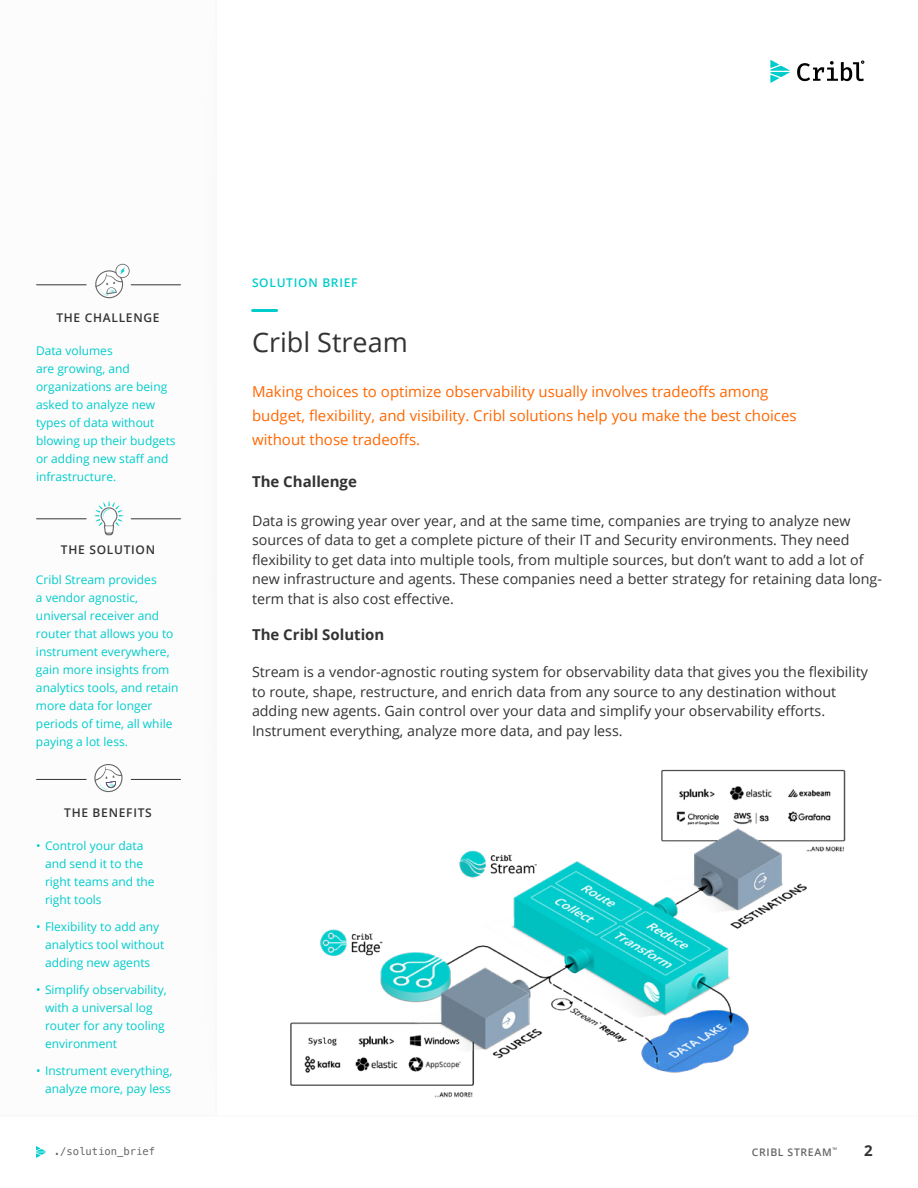
<style>
.page{position:relative;width:918px;height:1188px;background:#fff}
.page>*{position:absolute;margin:0;border:0;box-sizing:border-box;transform-origin:0 0}
.t1{font:27px "Open Sans";color:#333}
.t2{font:15px/24px "Open Sans";color:#f60}
.t3{font:700 15px "Open Sans";color:#333}
.t4{font:14.25px/19.5px "Open Sans";color:#333}
.t5{font:12px/18px "Open Sans";color:#0cc}
.t6{font:600 12px "Open Sans";letter-spacing:.06em;color:#333}
.t7{font:600 12px "Open Sans";letter-spacing:.06em;color:#0cc}
.t8{font:10.5px "Menlo";color:#666}
.t9{font:600 10.5px "Open Sans";letter-spacing:.06em;color:#666}
</style>
<div class="page">
<svg style="left:36px;top:1146px;width:10px;height:12px"></svg>
<hr style="left:0;top:1116px;width:918px;height:1px;background:#f8f8f8">
<hr style="left:216px;top:0;width:1px;height:1116px;background:#f8f8f8">
<hr style="left:253px;top:309px;width:24px;height:3px;background:#0cc">
<svg style="left:95px;top:501px;width:28px;height:34px"></svg>
<hr style="left:131px;top:284px;width:50px;height:1px;background:#333">
<hr style="left:37px;top:284px;width:49px;height:1px;background:#333">
<svg style="left:95px;top:264px;width:35px;height:34px"></svg>
<hr style="left:131px;top:518px;width:50px;height:1px;background:#333">
<hr style="left:37px;top:518px;width:49px;height:1px;background:#333">
<svg style="left:94px;top:764px;width:29px;height:28px"></svg>
<hr style="left:131px;top:779px;width:50px;height:1px;background:#333">
<hr style="left:37px;top:779px;width:49px;height:1px;background:#333">
<svg style="left:770px;top:60px;width:20px;height:23px"></svg>
<svg style="left:797px;top:61px;width:67px;height:20px"></svg>
<img style="left:290px;top:769px;width:556px;height:329px">
<p class="t6" style="left:56px;top:310px;width:105px">THE CHALLENGE</p>
<p class="t5" style="left:36px;top:342px;width:141px">Data volumes<br>are growing, and organizations are being asked to analyze new types of data without blowing up their budgets or adding new staff and infrastructure.</p>
<p class="t6" style="left:61px;top:541px;width:96px">THE SOLUTION</p>
<p class="t5" style="left:36px;top:570px;width:144px">Cribl Stream provides<br>a vendor agnostic, universal receiver and router that allows you to instrument everywhere, gain more insights from analytics tools, and retain more data for longer periods of time, all while paying a lot less.</p>
<p class="t6" style="left:64px;top:805px;width:89px">THE BENEFITS</p>
<p class="t5" style="left:45px;top:836px;width:111px;text-indent:-9px">• Control your data and send it to the right teams and the right tools</p>
<p class="t5" style="left:45px;top:917px;width:121px;text-indent:-9px">• Flexibility to add any analytics tool without adding new agents</p>
<p class="t5" style="left:45px;top:980px;width:123px;text-indent:-9px">• Simplify observability, with a universal log router for any tooling environment</p>
<p class="t5" style="left:36px;top:1061px;width:138px;text-align:right">• Instrument everything, analyze more, pay less</p>
<p class="t8" style="left:54px;top:1145px;width:103px">./solution_brief</p>
<p class="t7" style="left:252px;top:274px;width:107px">SOLUTION BRIEF</p>
<h1 class="t1" style="left:252px;top:324px;width:157px">Cribl Stream</h1>
<p class="t2" style="left:252px;top:379px;width:546px">Making choices to optimize observability usually involves tradeoffs among budget, flexibility, and visibility. Cribl solutions help you make the best choices without those tradeoffs.</p>
<p class="t3" style="left:252px;top:471px;width:106px">The Challenge</p>
<p class="t4" style="left:252px;top:511px;width:632px">Data is growing year over year, and at the same time, companies are trying to analyze new sources of data to get a complete picture of their IT and Security environments. They need flexibility to get data into multiple tools, from multiple sources, but don’t want to add a lot of new infrastructure and agents. These companies need a better strategy for retaining data long&shy;term that is also cost effective.</p>
<p class="t3" style="left:252px;top:624px;width:134px">The Cribl Solution</p>
<p class="t4" style="left:252px;top:662px;width:617px">Stream is a vendor-agnostic routing system for observability data that gives you the flexibility to route, shape, restructure, and enrich data from any source to any destination without adding new agents. Gain control over your data and simplify your observability efforts.<br>Instrument everything, analyze more data, and pay less.</p>
<p class="t9" style="left:752px;top:1145px;width:87px">CRIBL STREAM<sup>™</sup></p>
<p class="t3" style="left:864px;top:1140px;width:10px">2</p>
</div>
